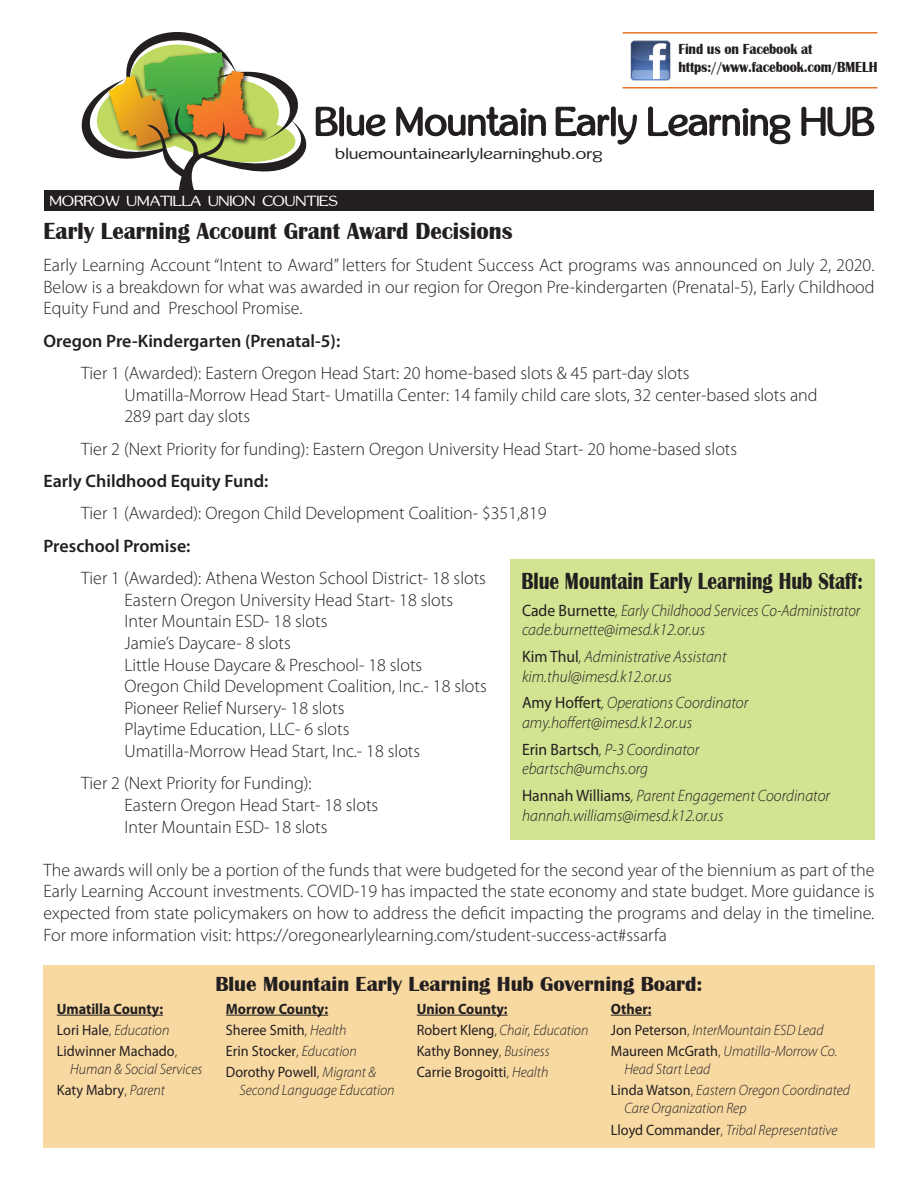
<style>
.page{position:relative;width:918px;height:1188px;background:#fff}
.page>*{position:absolute;margin:0;border:0;box-sizing:border-box;transform-origin:0 0}
.t1{font:700 24px "Britannic";color:#231f20;scale:.95 1}
.t2{font:700 24px "Britannic";color:#231f20;scale:.8 1}
.t3{font:700 21px "Britannic";color:#231f20}
.t4{font:300 18px/21.6px "Myriad Pro";color:#231f20;text-align:justify}
.t5{font:600 18px "Myriad Pro";color:#231f20}
.t6{font:italic 300 16.5px "Myriad Pro";color:#231f20;scale:.95 1}
.t7{font:italic 300 16.5px "Myriad Pro";color:#231f20;scale:.91 1}
.t8{font:15.9px "inglobal";color:#231f20;scale:1.18 1}
.t9{font:italic 300 15px/18px "Myriad Pro";color:#231f20;scale:.95 1}
.t10{font:15px "Myriad Pro";color:#231f20;scale:.95 1}
.t11{font:700 15px "Britannic";letter-spacing:-.01em;color:#231f20;scale:.89 1}
.t12{font:700 15px "Myriad Pro";color:#231f20;scale:.95 1}
.t13{font:14.7px "inglobal";color:#fff;scale:1.16 1}
.s1{font-weight:400;font-style:normal}
.s2{font-style:normal}
.s3{font-weight:300}
.s4{font-weight:300;font-style:italic}
</style>
<div class="page">
<div style="left:44px;top:190px;width:830px;height:20px;background:#231f20"></div>
<svg style="left:81px;top:32px;width:257px;height:158px"></svg>
<div style="left:339px;top:106px;width:5px;height:30px;border:2px solid #231f20;border-radius:2px"></div>
<svg style="left:346px;top:114px;width:40px;height:23px"></svg>
<svg style="left:396px;top:106px;width:150px;height:31px"></svg>
<svg style="left:555px;top:106px;width:55px;height:31px"></svg>
<div style="left:611px;top:106px;width:5px;height:30px;border:2px solid #231f20;border-radius:2px"></div>
<svg style="left:617px;top:114px;width:20px;height:31px"></svg>
<svg style="left:648px;top:106px;width:143px;height:39px"></svg>
<svg style="left:801px;top:106px;width:74px;height:31px"></svg>
<img style="left:630px;top:40px;width:41px;height:41px">
<hr style="left:623px;top:32px;width:254px;height:2px;background:#e67527">
<hr style="left:623px;top:87px;width:254px;height:1px;background:#e67527">
<div style="left:43px;top:965px;width:832px;height:183px;background:#f8d9a2"></div>
<hr style="left:57px;top:1015px;width:106px;height:1px;background:#231f20">
<hr style="left:226px;top:1015px;width:102px;height:1px;background:#231f20">
<hr style="left:417px;top:1015px;width:91px;height:1px;background:#231f20">
<hr style="left:611px;top:1015px;width:40px;height:1px;background:#231f20">
<div style="left:510px;top:559px;width:365px;height:281px;background:#d2e392"></div>
<p class="t8" style="left:335px;top:144px;width:229px">bluemountainearlylearninghub.org</p>
<p class="t13" style="left:50px;top:192px;width:250px">MORROW UMATILLA UNION COUNTIES</p>
<p class="t11" style="left:678px;top:40px;width:152px">Find us on Facebook at</p>
<p class="t11" style="left:678px;top:58px;width:225px">https://www.facebook.com/BMELH</p>
<p class="t1" style="left:43px;top:217px;width:495px">Early Learning Account Grant Award Decisions</p>
<p class="t4" style="left:43px;top:254px;width:833px">Early Learning Account “Intent to Award” letters for Student Success Act programs was announced on July 2, 2020.<br>Below is a breakdown for what was awarded in our region for Oregon Pre-kindergarten (Prenatal-5), Early Childhood Equity Fund and Preschool Promise.</p>
<p class="t5" style="left:43px;top:329px;width:298px">Oregon Pre-Kindergarten (Prenatal-5):</p>
<p class="t4" style="left:81px;top:362px;width:610px">Tier 1 (Awarded): Eastern Oregon Head Start: 20 home-based slots &amp; 45 part-day slots</p>
<p class="t4" style="left:124px;top:384px;width:695px">Umatilla-Morrow Head Start- Umatilla Center: 14 family child care slots, 32 center-based slots and</p>
<p class="t4" style="left:124px;top:405px;width:127px">289 part day slots</p>
<p class="t4" style="left:81px;top:438px;width:657px">Tier 2 (Next Priority for funding): Eastern Oregon University Head Start- 20 home-based slots</p>
<p class="t5" style="left:43px;top:469px;width:226px">Early Childhood Equity Fund:</p>
<p class="t4" style="left:81px;top:502px;width:467px">Tier 1 (Awarded): Oregon Child Development Coalition- $351,819</p>
<p class="t5" style="left:43px;top:534px;width:149px">Preschool Promise:</p>
<p class="t4" style="left:81px;top:567px;width:406px">Tier 1 (Awarded): Athena Weston School District- 18 slots</p>
<p class="t4" style="left:124px;top:589px;width:330px">Eastern Oregon University Head Start- 18 slots</p>
<p class="t4" style="left:124px;top:610px;width:205px">Inter Mountain ESD- 18 slots</p>
<p class="t4" style="left:124px;top:632px;width:168px">Jamie’s Daycare- 8 slots</p>
<p class="t4" style="left:124px;top:654px;width:299px">Little House Daycare &amp; Preschool- 18 slots</p>
<p class="t4" style="left:124px;top:675px;width:364px">Oregon Child Development Coalition, Inc.- 18 slots</p>
<p class="t4" style="left:124px;top:697px;width:221px">Pioneer Relief Nursery- 18 slots</p>
<p class="t4" style="left:124px;top:718px;width:227px">Playtime Education, LLC- 6 slots</p>
<p class="t4" style="left:124px;top:740px;width:297px">Umatilla-Morrow Head Start, Inc.- 18 slots</p>
<p class="t4" style="left:81px;top:772px;width:232px">Tier 2 (Next Priority for Funding):</p>
<p class="t4" style="left:124px;top:794px;width:255px">Eastern Oregon Head Start- 18 slots</p>
<p class="t4" style="left:124px;top:816px;width:205px">Inter Mountain ESD- 18 slots</p>
<p class="t4" style="left:43px;top:859px;width:833px">The awards will only be a portion of the funds that were budgeted for the second year of the biennium as part of the Early Learning Account investments. COVID-19 has impacted the state economy and state budget. More guidance is expected from state policymakers on how to address the deficit impacting the programs and delay in the timeline.<br>For more information visit: https://oregonearlylearning.com/student-success-act#ssarfa</p>
<p class="t3" style="left:215px;top:972px;width:489px">Blue Mountain Early Learning Hub Governing Board:</p>
<p class="t12" style="left:57px;top:999px;width:113px">Umatilla County:</p>
<p class="t9" style="left:57px;top:1021px;width:120px"><span class="s1">Lori Hale</span><span class="s2">,</span> Education</p>
<p class="t9" style="left:70px;top:1042px;width:140px;text-indent:-13px"><span class="s1">Lidwinner Machado</span><span class="s2">,<br></span>Human &amp; Social Services</p>
<p class="t10" style="left:57px;top:1081px;width:116px">Katy Mabry<span class="s3">,</span> <span class="s4">Parent</span></p>
<p class="t2" style="left:521px;top:568px;width:428px">Blue Mountain Early Learning Hub Staff:</p>
<p class="t7" style="left:522px;top:600px;width:373px"><span class="s1">Cade Burnette</span>, Early Childhood Services Co-Administrator</p>
<p class="t6" style="left:522px;top:620px;width:194px">cade.burnette@imesd.k12.or.us</p>
<p class="t6" style="left:522px;top:647px;width:217px"><span class="s1">Kim Thul</span>, Administrative Assistant</p>
<p class="t6" style="left:522px;top:666px;width:159px">kim.thul@imesd.k12.or.us</p>
<p class="t6" style="left:522px;top:693px;width:240px"><span class="s1">Amy Hoffert</span>, Operations Coordinator</p>
<p class="t6" style="left:522px;top:713px;width:181px">amy.hoffert@imesd.k12.or.us</p>
<p class="t6" style="left:522px;top:739px;width:188px"><span class="s1">Erin Bartsch</span>, P-3 Coordinator</p>
<p class="t6" style="left:522px;top:759px;width:134px">ebartsch@umchs.org</p>
<p class="t6" style="left:522px;top:786px;width:326px"><span class="s1">Hannah Williams</span>, Parent Engagement Coordinator</p>
<p class="t6" style="left:522px;top:805px;width:214px">hannah.williams@imesd.k12.or.us</p>
<p class="t12" style="left:611px;top:999px;width:44px">Other:</p>
<p class="t9" style="left:611px;top:1021px;width:225px"><span class="s1">Jon Peterson</span><span class="s2">,</span> InterMountain ESD Lead</p>
<p class="t9" style="left:624px;top:1042px;width:226px;text-indent:-13px"><span class="s1">Maureen McGrath</span><span class="s2">,</span> Umatilla-Morrow Co.<br>Head Start Lead</p>
<p class="t9" style="left:624px;top:1081px;width:239px;text-indent:-13px"><span class="s1">Linda Watson</span><span class="s2">,</span> Eastern Oregon Coordinated<br>Care Organization Rep</p>
<p class="t9" style="left:611px;top:1121px;width:240px"><span class="s1">Lloyd Commander</span><span class="s2">,</span> Tribal Representative</p>
<p class="t12" style="left:417px;top:999px;width:97px">Union County:</p>
<p class="t9" style="left:417px;top:1021px;width:182px"><span class="s1">Robert Kleng</span><span class="s2">,</span> Chair, Education</p>
<p class="t10" style="left:417px;top:1042px;width:141px">Kathy Bonney<span class="s3">,</span> <span class="s4">Business</span></p>
<p class="t10" style="left:417px;top:1063px;width:140px">Carrie Brogoitti<span class="s3">,</span> <span class="s4">Health</span></p>
<p class="t12" style="left:226px;top:999px;width:109px">Morrow County:</p>
<p class="t10" style="left:226px;top:1021px;width:128px">Sheree Smith<span class="s3">,</span> <span class="s4">Health</span></p>
<p class="t10" style="left:226px;top:1042px;width:139px">Erin Stocker<span class="s3">,</span> <span class="s4">Education</span></p>
<p class="t9" style="left:239px;top:1063px;width:165px;text-indent:-13px"><span class="s1">Dorothy Powell</span><span class="s2">,</span> Migrant &amp;<br>Second Language Education</p>
</div>
